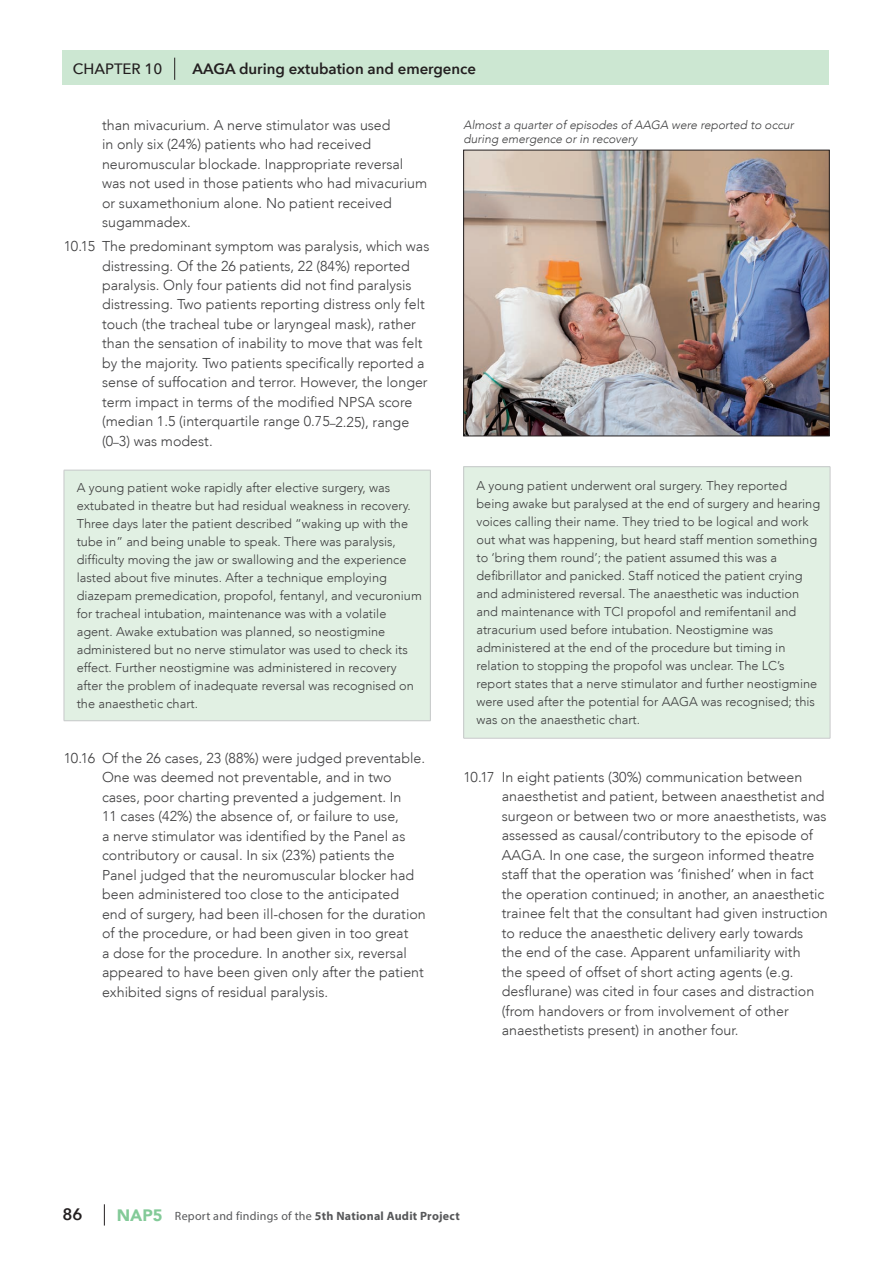
<style>
.page{position:relative;width:893px;height:1263px;background:#fff}
.page>*{position:absolute;margin:0;border:0;box-sizing:border-box;transform-origin:0 0}
.t1{font:600 16.5px "Avenir Next";color:#231f20}
.t2{font:600 15px "Avenir Next";color:#231f20}
.t3{font:500 15px "Avenir Next";color:#231f20}
.t4{font:300 14.25px/19.5px "Avenir LT";color:#3e3e3f}
.t5{font:300 12.75px/18px "Avenir LT";color:#3e3e3f}
.t6{font:italic 300 12px/14.2px "Avenir";color:#3e3e3f}
.t7{font:700 12px "Myriad Pro";letter-spacing:.02em;color:#57585a}
.s1{font-size:11.7px}
.s2{font-family:"Avenir";font-weight:900;font-size:16.5px;color:#83ca98}
.s3{font-weight:400}
</style>
<div class="page">
<svg style="left:104px;top:1204px;width:1px;height:21px"></svg>
<div style="left:171px;top:50px;width:658px;height:35px;background:#cce7d2"></div>
<div style="left:62px;top:50px;width:111px;height:35px;background:#cce7d2"></div>
<svg style="left:174px;top:58px;width:1px;height:22px"></svg>
<img style="left:465px;top:152px;width:362px;height:282px">
<div style="left:463px;top:150px;width:366px;height:286px;border:1px solid #231f20"></div>
<div style="left:464px;top:467px;width:366px;height:271px;background:#e1f0e3"></div>
<hr style="left:463px;top:738px;width:367px;height:1px;background:#c7c8ca">
<hr style="left:463px;top:466px;width:367px;height:1px;background:#c7c8ca">
<hr style="left:463px;top:467px;width:1px;height:271px;background:#c7c8ca">
<hr style="left:830px;top:467px;width:1px;height:271px;background:#c7c8ca">
<div style="left:64px;top:470px;width:366px;height:251px;background:#e1f0e3"></div>
<hr style="left:64px;top:720px;width:367px;height:1px;background:#c7c8ca">
<hr style="left:64px;top:470px;width:367px;height:1px;background:#c7c8ca">
<hr style="left:64px;top:470px;width:1px;height:250px;background:#c7c8ca">
<hr style="left:430px;top:470px;width:1px;height:250px;background:#c7c8ca">
<p class="t3" style="left:77px;top:59px;width:82px">CHAPTER 8</p>
<p class="t2" style="left:289px;top:59px;width:341px">ind ction of anaesthesia and transfer into theatre</p>
<p class="t3" style="left:73px;top:59px;width:91px">CHAPTER 10</p>
<p class="t2" style="left:192px;top:59px;width:285px">AAGA during extubation and emergence</p>
<p class="t4" style="left:102px;top:115px;width:327px">than mivacurium. A nerve stimulator was used<br>in only six (24%) patients who had received neuromuscular blockade. Inappropriate reversal was not used in those patients who had mivacurium or suxamethonium alone. No patient received sugammadex.</p>
<p class="t4" style="left:102px;top:236px;width:329px;text-indent:-38px">10.15 The predominant symptom was paralysis, which was distressing. Of the 26 patients, 22 (84%) reported paralysis. Only four patients did not find paralysis distressing. Two patients reporting distress only felt touch (the tracheal tube or laryngeal mask), rather than the sensation of inability to move that was felt by the majority. Two patients specifically reported a sense of suffocation and terror. However, the longer term impact in terms of the modified NPSA score (median 1.5 (interquartile range 0.75<span class="s1">–</span>2.25), range (0<span class="s1">–</span>3) was modest.</p>
<p class="t5" style="left:77px;top:479px;width:347px">A young patient woke rapidly after elective surgery, was extubated in theatre but had residual weakness in recovery.<br>Three days later the patient described “waking up with the tube in” and being unable to speak. There was paralysis, difficulty moving the jaw or swallowing and the experience lasted about five minutes. After a technique employing diazepam premedication, propofol, fentanyl, and vecuronium for tracheal intubation, maintenance was with a volatile agent. Awake extubation was planned, so neostigmine administered but no nerve stimulator was used to check its effect. Further neostigmine was administered in recovery after the problem of inadequate reversal was recognised on the anaesthetic chart.</p>
<p class="t4" style="left:102px;top:748px;width:325px;text-indent:-38px">10.16 Of the 26 cases, 23 (88%) were judged preventable.<br>One was deemed not preventable, and in two cases, poor charting prevented a judgement. In<br>11 cases (42%) the absence of, or failure to use,<br>a nerve stimulator was identified by the Panel as contributory or causal. In six (23%) patients the Panel judged that the neuromuscular blocker had been administered too close to the anticipated end of surgery, had been ill-chosen for the duration of the procedure, or had been given in too great<br>a dose for the procedure. In another six, reversal appeared to have been given only after the patient exhibited signs of residual paralysis.</p>
<p class="t6" style="left:463px;top:118px;width:332px">Almost a quarter of episodes of AAGA were reported to occur during emergence or in recovery</p>
<p class="t5" style="left:476px;top:477px;width:345px">A young patient underwent oral surgery. They reported being awake but paralysed at the end of surgery and hearing voices calling their name. They tried to be logical and work out what was happening, but heard staff mention something to ‘bring them round’; the patient assumed this was a defibrillator and panicked. Staff noticed the patient crying and administered reversal. The anaesthetic was induction and maintenance with TCI propofol and remifentanil and atracurium used before intubation. Neostigmine was administered at the end of the procedure but timing in relation to stopping the propofol was unclear. The LC’s report states that a nerve stimulator and further neostigmine were used after the potential for AAGA was recognised; this was on the anaesthetic chart.</p>
<p class="t4" style="left:502px;top:767px;width:328px;text-indent:-38px">10.17 In eight patients (30%) communication between anaesthetist and patient, between anaesthetist and surgeon or between two or more anaesthetists, was assessed as causal/contributory to the episode of AAGA. In one case, the surgeon informed theatre staff that the operation was ‘finished’ when in fact the operation continued; in another, an anaesthetic trainee felt that the consultant had given instruction to reduce the anaesthetic delivery early towards<br>the end of the case. Apparent unfamiliarity with<br>the speed of offset of short acting agents (e.g. desflurane) was cited in four cases and distraction (from handovers or from involvement of other anaesthetists present) in another four.</p>
<p class="t1" style="left:63px;top:1204px;width:22px">86</p>
<p class="t7" style="left:117px;top:1208px;width:344px"><span class="s2">NAP5</span> <span class="s3">Report and findings of the</span> 5th National Audit Project</p>
</div>
